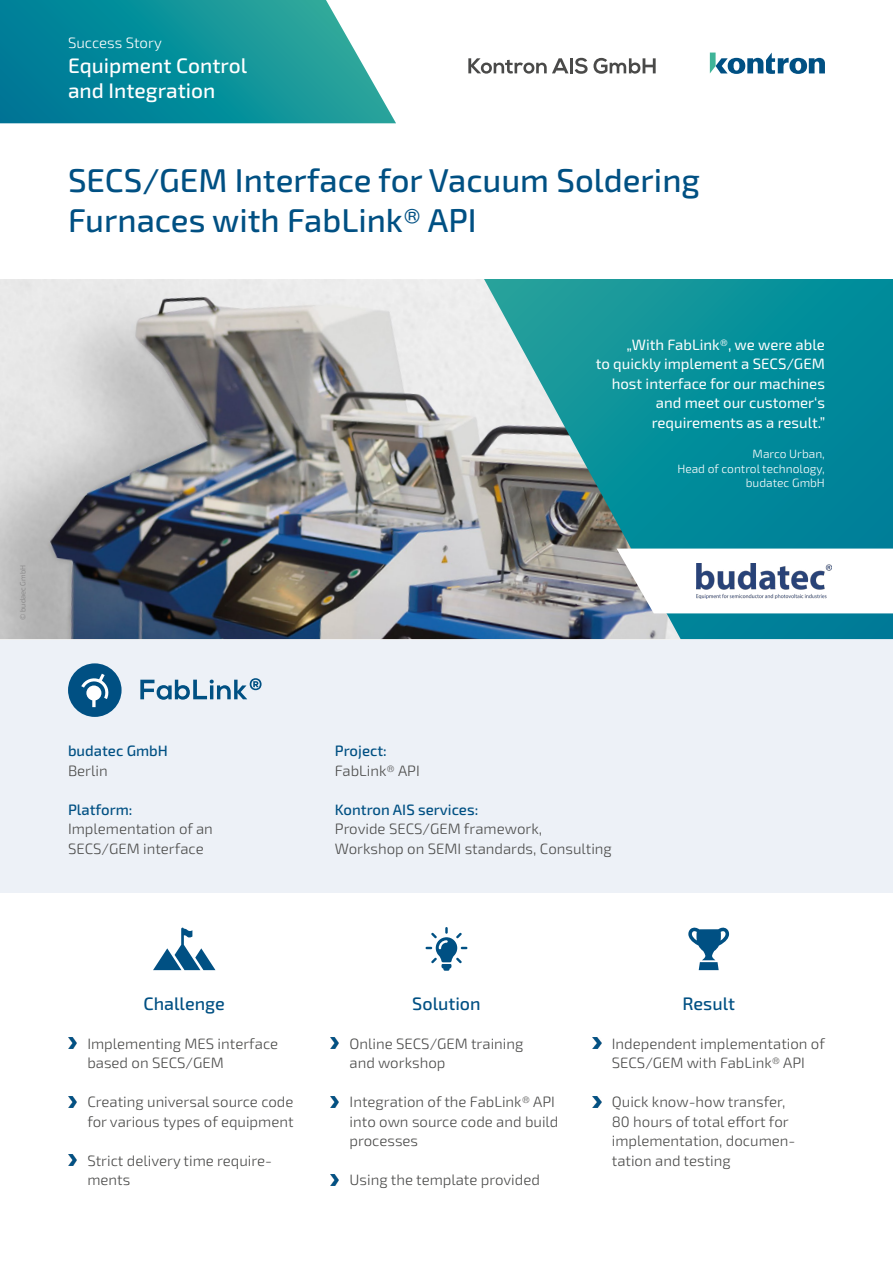
<style>
.page{position:relative;width:893px;height:1263px;background:#fff}
.page>*{position:absolute;margin:0;border:0;box-sizing:border-box;transform-origin:0 0}
.t1{font:500 33px/39.6px "Sn T";color:#005083}
.t2{font:500 21px/25.2px "Sn T";color:#fff}
.t3{font:500 18px "Sn T";color:#005083}
.t4{font:300 15px/19.5px "Sn T";color:#4a4a49}
.t5{font:15px/19.5px "Sn T";color:#fff;text-align:right}
.t6{font:500 15px "Sn T";color:#005083}
.t7{font:300 15px "Sn T";color:#fff}
.t8{font:300 12px/14.4px "Sn T";color:#fff;text-align:right}
.t9{font:300 7.5px "Sn T";color:#818081}
</style>
<div class="page">
<svg style="left:0;top:0;width:396px;height:123px;background:#1f97a1"></svg>
<svg style="left:710px;top:53px;width:115px;height:21px"></svg>
<svg style="left:468px;top:58px;width:188px;height:16px"></svg>
<div style="left:0;top:638px;width:893px;height:255px;background:#edf1f7"></div>
<img style="left:0;top:279px;width:483px;height:360px">
<svg style="left:483px;top:279px;width:410px;height:360px;background:#2e919b"></svg>
<svg style="left:68px;top:1038px;width:9px;height:10px"></svg>
<svg style="left:68px;top:1096px;width:9px;height:11px"></svg>
<svg style="left:68px;top:1155px;width:9px;height:10px"></svg>
<svg style="left:330px;top:1038px;width:9px;height:10px"></svg>
<svg style="left:330px;top:1096px;width:9px;height:11px"></svg>
<svg style="left:330px;top:1174px;width:9px;height:11px"></svg>
<svg style="left:592px;top:1038px;width:9px;height:10px"></svg>
<svg style="left:592px;top:1096px;width:9px;height:11px"></svg>
<svg style="left:153px;top:928px;width:62px;height:42px"></svg>
<svg style="left:688px;top:927px;width:41px;height:43px"></svg>
<svg style="left:426px;top:927px;width:41px;height:44px"></svg>
<svg style="left:617px;top:549px;width:276px;height:64px"></svg>
<div style="left:68px;top:663px;width:54px;height:54px;background:#005083;border-radius:50%"></div>
<svg style="left:140px;top:678px;width:122px;height:22px"></svg>
<svg style="left:81px;top:674px;width:28px;height:33px"></svg>
<img style="left:697px;top:563px;width:134px;height:35px">
<p class="t9" style="left:19px;top:620px;width:56px;rotate:-90deg">© budaec GmbH</p>
<p class="t7" style="left:68px;top:34px;width:95px">Success Story</p>
<h2 class="t2" style="left:68px;top:54px;width:181px">Equipment Control and Integration</h2>
<h1 class="t1" style="left:68px;top:162px;width:634px">SECS/GEM Interface for Vacuum Soldering<br>Furnaces with FabLink® API</h1>
<p class="t5" style="left:596px;top:335px;width:231px">„With FabLink®, we were able<br>to quickly implement a SECS/GEM host interface for our machines and meet our customer‘s requirements as a result.”</p>
<p class="t8" style="left:677px;top:447px;width:149px">Marco Urban,<br>Head of control technology, budatec GmbH</p>
<p class="t6" style="left:68px;top:742px;width:101px">budatec GmbH</p>
<p class="t4" style="left:68px;top:761px;width:41px">Berlin</p>
<p class="t6" style="left:68px;top:800px;width:66px">Platform:</p>
<p class="t4" style="left:68px;top:819px;width:146px">Implementation of an<br>SECS/GEM interface</p>
<p class="t6" style="left:335px;top:742px;width:54px">Project:</p>
<p class="t4" style="left:335px;top:761px;width:86px">FabLink® API</p>
<p class="t6" style="left:335px;top:800px;width:145px">Kontron AIS services:</p>
<p class="t4" style="left:335px;top:819px;width:278px">Provide SECS/GEM framework,<br>Workshop on SEMI standards, Consulting</p>
<p class="t3" style="left:144px;top:993px;width:83px">Challenge</p>
<p class="t4" style="left:87px;top:1034px;width:192px">Implementing MES interface based on SECS/GEM</p>
<p class="t4" style="left:87px;top:1092px;width:208px">Creating universal source code for various types of equipment</p>
<p class="t4" style="left:87px;top:1151px;width:186px">Strict delivery time require&shy;ments</p>
<p class="t3" style="left:412px;top:993px;width:70px">Solution</p>
<p class="t4" style="left:350px;top:1034px;width:175px">Online SECS/GEM training and workshop</p>
<p class="t4" style="left:350px;top:1092px;width:210px">Integration of the FabLink® API into own source code and build processes</p>
<p class="t4" style="left:350px;top:1170px;width:192px">Using the template provided</p>
<p class="t3" style="left:682px;top:993px;width:54px">Result</p>
<p class="t4" style="left:612px;top:1034px;width:215px">Independent implementation of<br>SECS/GEM with FabLink® API</p>
<p class="t4" style="left:612px;top:1092px;width:183px">Quick know-how transfer,<br>80 hours of total effort for implementation, documen&shy;tation and testing</p>
</div>
